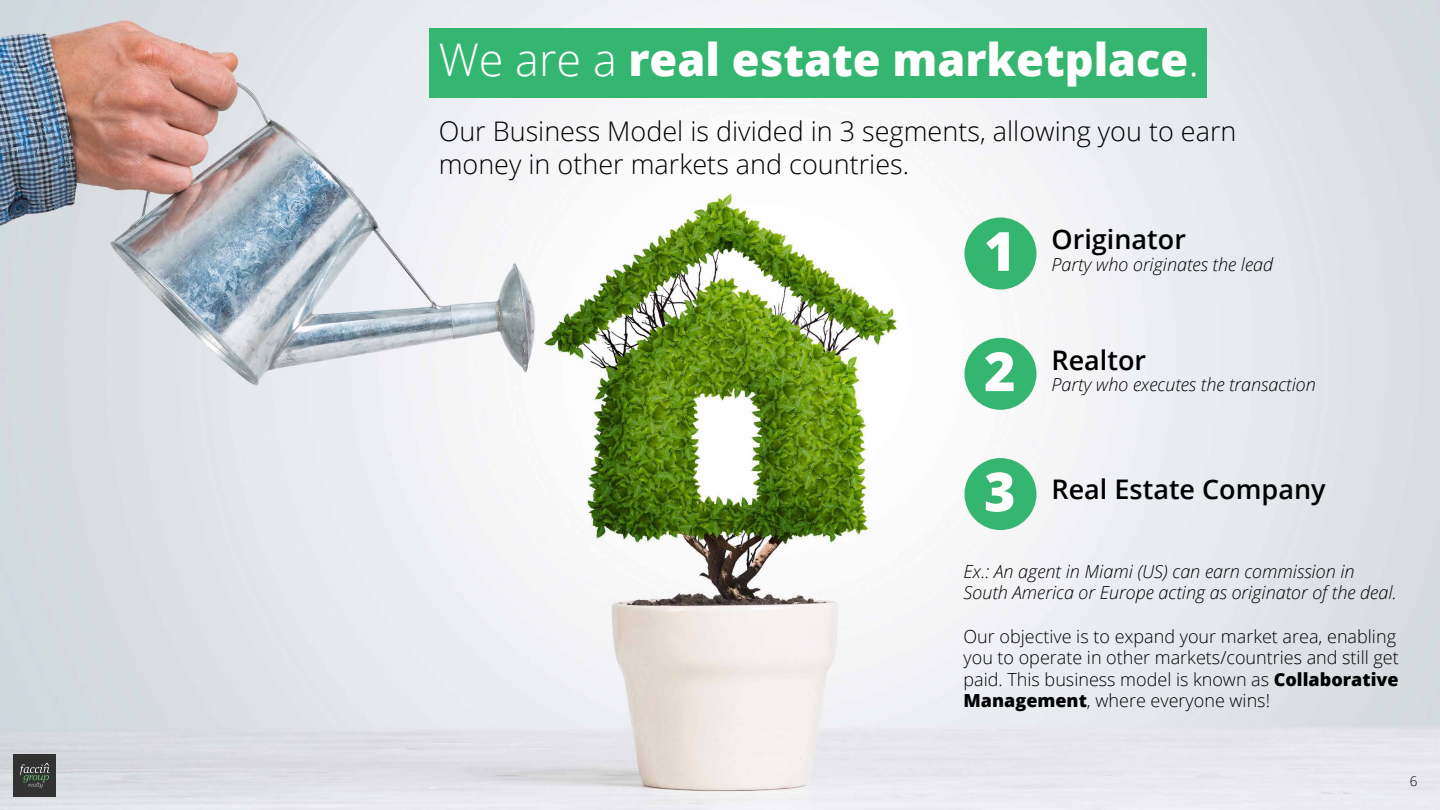
<style>
.page{position:relative;width:1440px;height:810px;background:#fff}
.page>*{position:absolute;margin:0;border:0;box-sizing:border-box;transform-origin:0 0}
.Number{font:800 54px "Open Sans";color:#fff}
.t1{font:800 45px "Open Sans";color:#fff}
.Texto_Medio{font:300 27px/32.4px "Open Sans";color:#000}
.Texto_Medio-2{font:600 27px "Open Sans";color:#000}
.Texto_Italico{font:300 18px/21.6px "Open Sans";color:#000}
.Texto_Italico-2{font:italic 300 18px/21.6px "Open Sans";color:#000}
.t2{font:300 13.5px "Open Sans";color:#000}
.s1{font-weight:300}
.s2{font-weight:800}
</style>
<div class="page">
<img style="left:0;top:0;width:1440px;height:810px">
<div style="left:429px;top:28px;width:778px;height:69px;background:#35b670"></div>
<div style="left:964px;top:218px;width:72px;height:72px;background:#35b670;border-radius:50%"></div>
<div style="left:964px;top:338px;width:72px;height:72px;background:#35b670;border-radius:50%"></div>
<div style="left:964px;top:458px;width:72px;height:72px;background:#35b670;border-radius:50%"></div>
<div style="left:14px;top:754px;width:42px;height:43px;background:#333233"></div>
<svg style="left:20px;top:763px;width:30px;height:25px"></svg>
<p class="t1" style="left:439px;top:25px;width:762px"><span class="s1">We are a</span> real estate marketplace<span class="s1">.</span></p>
<p class="Texto_Medio" style="left:439px;top:115px;width:799px">Our Business Model is divided in 3 segments, allowing you to earn money in other markets and countries.</p>
<p class="Number" style="left:984px;top:210px;width:33px">1</p>
<p class="Number" style="left:984px;top:330px;width:33px">2</p>
<p class="Texto_Medio-2" style="left:1052px;top:221px;width:136px">Originator</p>
<p class="Texto_Italico-2" style="left:1052px;top:253px;width:223px">Party who originates the lead</p>
<p class="Texto_Medio-2" style="left:1052px;top:341px;width:96px">Realtor</p>
<p class="Texto_Italico-2" style="left:1052px;top:373px;width:266px">Party who executes the transaction</p>
<p class="Number" style="left:984px;top:451px;width:33px">3</p>
<p class="Texto_Medio-2" style="left:1052px;top:471px;width:276px">Real Estate Company</p>
<p class="Texto_Italico-2" style="left:964px;top:560px;width:435px">Ex.: An agent in Miami (US) can earn commission in<br>South America or Europe acting as originator of the deal.</p>
<p class="Texto_Italico" style="left:964px;top:625px;width:437px">Our objective is to expand your market area, enabling you to operate in other markets/countries and still get paid. This business model is known as <span class="s2">Collaborative Management</span>, where everyone wins!</p>
<p class="t2" style="left:1410px;top:772px;width:9px">6</p>
</div>
